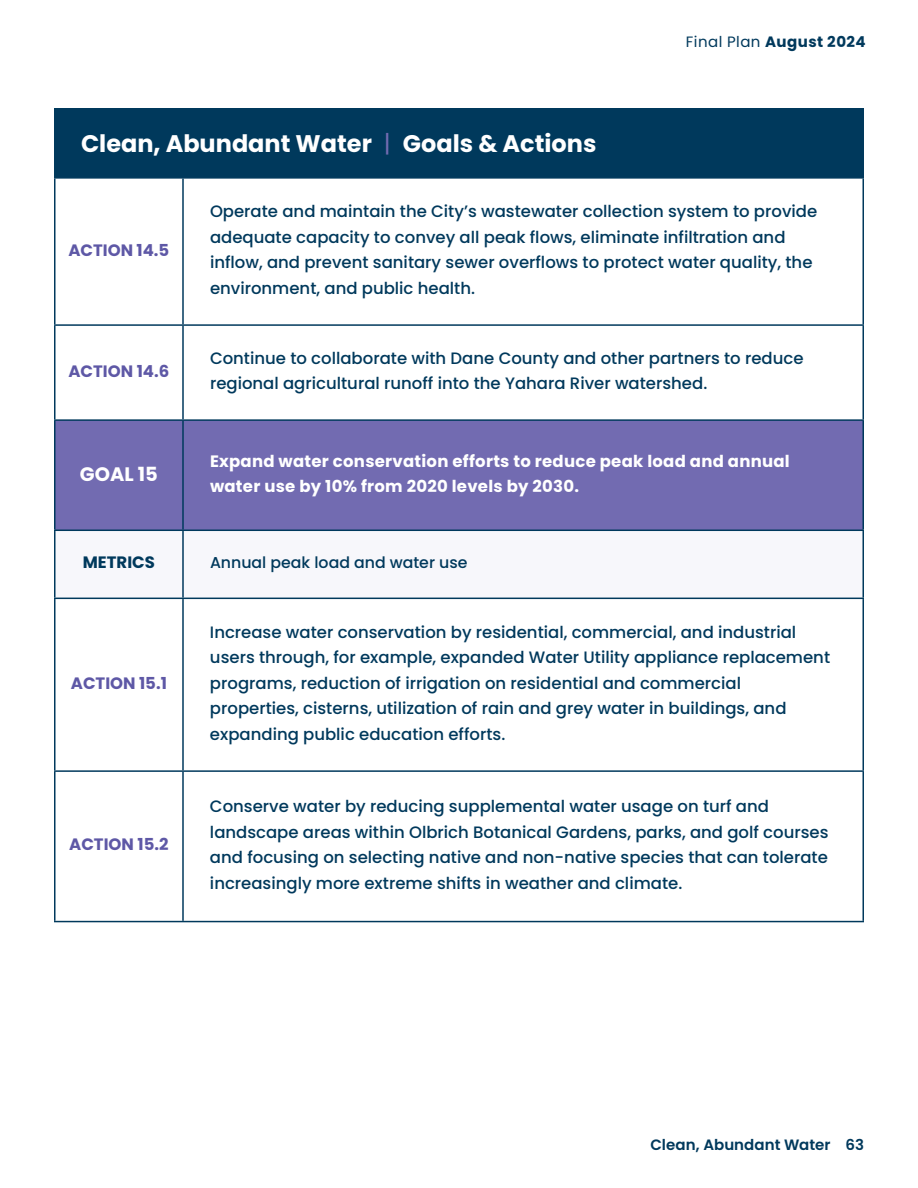
<style>
.page{position:relative;width:918px;height:1188px;background:#fff}
.page>*{position:absolute;margin:0;border:0;box-sizing:border-box;transform-origin:0 0}
.Goals___Actions_Chart{font:700 24px "Poppins";color:#fff}
.Goals___Actions_Chart-2{font:700 19.5px "Poppins";color:#fff}
.Goals___Actions_Chart-3{font:500 16.5px/25.5px "Poppins";color:#00395c}
.Goals___Actions_Chart-4{font:700 16.5px/25.5px "Poppins";letter-spacing:.015em;color:#fff}
.Goals___Actions_Chart-5{font:700 16.5px "Poppins";color:#5e58a6}
.Goals___Actions_Chart-6{font:700 16.5px "Poppins";color:#00395c}
.Goals___Actions_Chart-7{font:500 15.75px "Poppins";color:#00395c}
.Left_Page_Number{font:600 15px "Poppins";letter-spacing:.005em;color:#00395c}
.Left_Page_Number-2{font:700 15px "Poppins";letter-spacing:.03em;color:#00395c}
.s1{font-weight:400;color:#726bb1}
.s2{font-weight:400}
</style>
<div class="page">
<div style="left:54px;top:108px;width:810px;height:69px;background:#00395c"></div>
<div style="left:56px;top:421px;width:806px;height:109px;background:#726bb1"></div>
<svg style="left:56px;top:531px;width:806px;height:67px"></svg>
<hr style="left:54px;top:326px;width:2px;height:93px;background:#00395c">
<hr style="left:182px;top:326px;width:2px;height:93px;background:#00395c">
<hr style="left:862px;top:326px;width:2px;height:93px;background:#00395c">
<hr style="left:54px;top:772px;width:2px;height:149px;background:#00395c">
<hr style="left:182px;top:772px;width:2px;height:149px;background:#00395c">
<hr style="left:862px;top:772px;width:2px;height:149px;background:#00395c">
<hr style="left:54px;top:921px;width:129px;height:1px;background:#00395c">
<hr style="left:183px;top:921px;width:681px;height:1px;background:#00395c">
<hr style="left:54px;top:179px;width:2px;height:145px;background:#00395c">
<hr style="left:182px;top:179px;width:2px;height:145px;background:#00395c">
<hr style="left:862px;top:179px;width:2px;height:145px;background:#00395c">
<hr style="left:54px;top:324px;width:129px;height:2px;background:#00395c">
<hr style="left:183px;top:324px;width:681px;height:2px;background:#00395c">
<hr style="left:54px;top:599px;width:2px;height:171px;background:#00395c">
<hr style="left:182px;top:599px;width:2px;height:171px;background:#00395c">
<hr style="left:862px;top:599px;width:2px;height:171px;background:#00395c">
<hr style="left:54px;top:770px;width:129px;height:2px;background:#00395c">
<hr style="left:183px;top:770px;width:681px;height:2px;background:#00395c">
<hr style="left:54px;top:419px;width:129px;height:2px;background:#00395c">
<hr style="left:54px;top:421px;width:2px;height:109px;background:#00395c">
<hr style="left:183px;top:419px;width:681px;height:2px;background:#00395c">
<hr style="left:54px;top:177px;width:129px;height:2px;background:#00395c">
<hr style="left:54px;top:530px;width:129px;height:1px;background:#00395c">
<hr style="left:54px;top:531px;width:2px;height:67px;background:#00395c">
<hr style="left:54px;top:598px;width:129px;height:1px;background:#00395c">
<hr style="left:182px;top:531px;width:2px;height:67px;background:#00395c">
<hr style="left:862px;top:531px;width:2px;height:67px;background:#00395c">
<hr style="left:183px;top:177px;width:681px;height:2px;background:#00395c">
<hr style="left:183px;top:598px;width:681px;height:1px;background:#00395c">
<hr style="left:182px;top:421px;width:2px;height:109px;background:#00395c">
<hr style="left:862px;top:421px;width:2px;height:109px;background:#00395c">
<hr style="left:183px;top:530px;width:681px;height:1px;background:#00395c">
<p class="Goals___Actions_Chart" style="left:81px;top:130px;width:517px">Clean, Abundant Water <span class="s1">|</span> Goals &amp; Actions</p>
<p class="Left_Page_Number-2" style="left:686px;top:33px;width:181px"><span class="s2">Final Plan</span> August 2024</p>
<p class="Goals___Actions_Chart-5" style="left:68px;top:240px;width:102px">ACTION 14.5</p>
<p class="Goals___Actions_Chart-5" style="left:69px;top:361px;width:102px">ACTION 14.6</p>
<p class="Goals___Actions_Chart-2" style="left:80px;top:463px;width:79px">GOAL 15</p>
<p class="Goals___Actions_Chart-3" style="left:210px;top:199px;width:609px">Operate and maintain the City’s wastewater collection system to provide adequate capacity to convey all peak flows, eliminate infiltration and inflow, and prevent sanitary sewer overflows to protect water quality, the environment, and public health.</p>
<p class="Goals___Actions_Chart-3" style="left:210px;top:346px;width:595px">Continue to collaborate with Dane County and other partners to reduce regional agricultural runoff into the Yahara River watershed.</p>
<p class="Goals___Actions_Chart-4" style="left:210px;top:448px;width:581px">Expand water conservation efforts to reduce peak load and annual water use by 10% from 2020 levels by 2030.</p>
<p class="Goals___Actions_Chart-6" style="left:83px;top:553px;width:74px">METRICS</p>
<p class="Goals___Actions_Chart-7" style="left:210px;top:553px;width:259px">Annual peak load and water use</p>
<p class="Goals___Actions_Chart-5" style="left:71px;top:674px;width:98px">ACTION 15.1</p>
<p class="Goals___Actions_Chart-5" style="left:69px;top:835px;width:101px">ACTION 15.2</p>
<p class="Goals___Actions_Chart-3" style="left:210px;top:619px;width:622px">Increase water conservation by residential, commercial, and industrial users through, for example, expanded Water Utility appliance replacement programs, reduction of irrigation on residential and commercial properties, cisterns, utilization of rain and grey water in buildings, and expanding public education efforts.</p>
<p class="Goals___Actions_Chart-3" style="left:210px;top:794px;width:620px">Conserve water by reducing supplemental water usage on turf and landscape areas within Olbrich Botanical Gardens, parks, and golf courses and focusing on selecting native and non-native species that can tolerate increasingly more extreme shifts in weather and climate.</p>
<p class="Left_Page_Number" style="left:651px;top:1136px;width:215px">Clean, Abundant Water 63</p>
</div>
